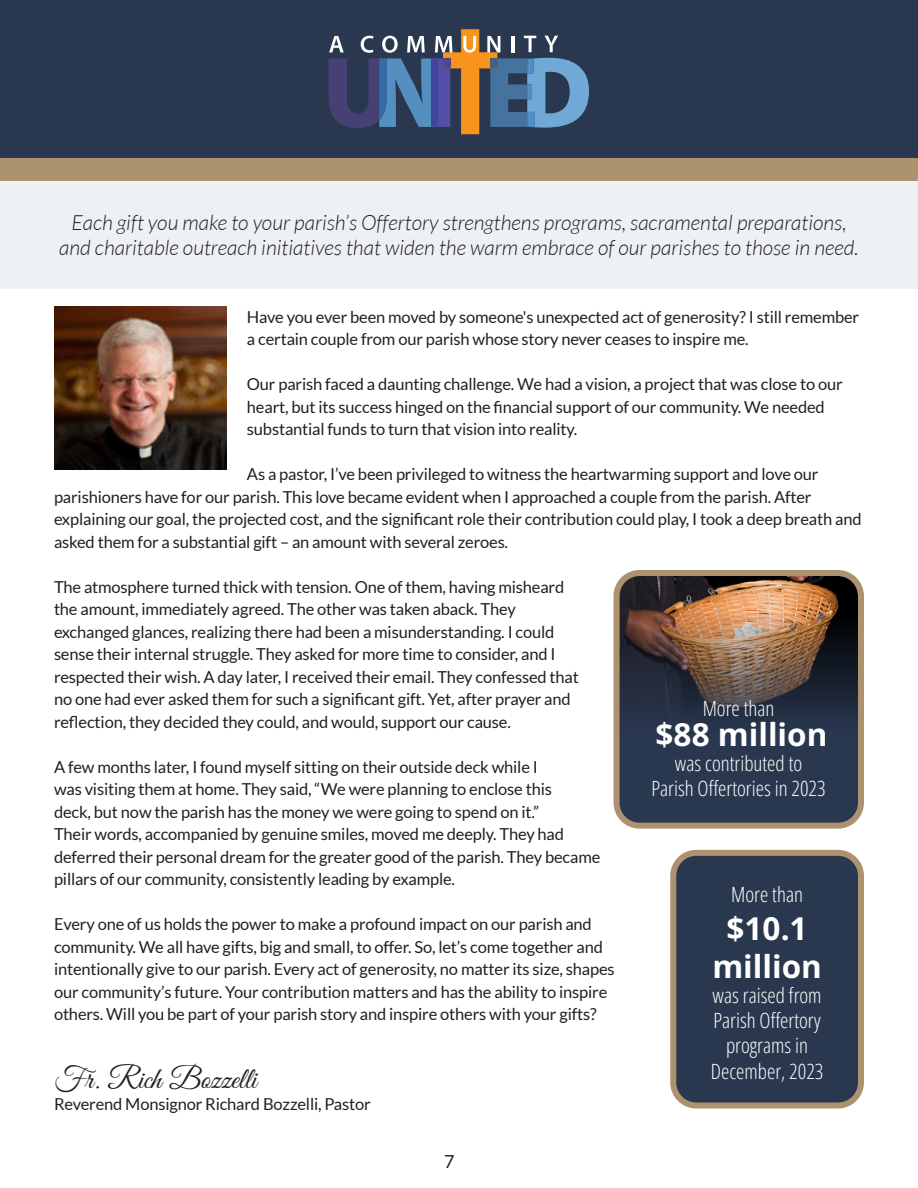
<style>
.page{position:relative;width:918px;height:1188px;background:#fff}
.page>*{position:absolute;margin:0;border:0;box-sizing:border-box;transform-origin:0 0}
.t1{font:700 31.5px/37.8px "Open Sans";color:#fff;text-align:center}
.t2{font:30px "Great Vibes";color:#231f20}
.t3{font:italic 300 21px/25.2px "Lato";color:#231f20;text-align:center}
.t4{font:300 21px/25.2px "Open Sans Condensed";color:#fff;text-align:center}
.t5{font:18px "Lato";color:#231f20}
.t6{font:16.5px/22.5px "Lato";letter-spacing:-.01em;color:#231f20}
</style>
<div class="page">
<div style="left:0;top:170px;width:918px;height:119px;background:#eef1f4"></div>
<div style="left:0;top:0;width:918px;height:162px;background:#29374f"></div>
<img style="left:54px;top:306px;width:173px;height:163px">
<div style="left:617px;top:573px;width:244px;height:253px;background:#29374f;border-radius:23px"></div>
<img style="left:621px;top:577px;width:236px;height:139px">
<div style="left:614px;top:570px;width:250px;height:259px;border:6px solid #ac926f;border-radius:23px"></div>
<div style="left:0;top:158px;width:918px;height:23px;background:#ac926f"></div>
<svg style="left:329px;top:29px;width:260px;height:105px"></svg>
<div style="left:673px;top:853px;width:188px;height:252px;background:#29374f;border-radius:23px"></div>
<div style="left:670px;top:850px;width:194px;height:258px;border:6px solid #ac926f;border-radius:23px"></div>
<p class="t3" style="left:59px;top:211px;width:801px">Each gift you make to your parish’s Offertory strengthens programs, sacramental preparations, and charitable outreach initiatives that widen the warm embrace of our parishes to those in need.</p>
<p class="t6" style="left:247px;top:305px;width:614px">Have you ever been moved by someone's unexpected act of generosity? I still remember a certain couple from our parish whose story never ceases to inspire me.</p>
<p class="t6" style="left:247px;top:373px;width:597px">Our parish faced a daunting challenge. We had a vision, a project that was close to our heart, but its success hinged on the financial support of our community. We needed substantial funds to turn that vision into reality.</p>
<p class="t6" style="left:54px;top:463px;width:809px;text-indent:193px">As a pastor, I’ve been privileged to witness the heartwarming support and love our parishioners have for our parish. This love became evident when I approached a couple from the parish. After explaining our goal, the projected cost, and the significant role their contribution could play, I took a deep breath and asked them for a substantial gift – an amount with several zeroes.</p>
<p class="t6" style="left:54px;top:575px;width:526px">The atmosphere turned thick with tension. One of them, having misheard the amount, immediately agreed. The other was taken aback. They exchanged glances, realizing there had been a misunderstanding. I could sense their internal struggle. They asked for more time to consider, and I respected their wish. A day later, I received their email. They confessed that no one had ever asked them for such a significant gift. Yet, after prayer and reflection, they decided they could, and would, support our cause.</p>
<p class="t6" style="left:54px;top:755px;width:548px">A few months later, I found myself sitting on their outside deck while I<br>was visiting them at home. They said, “We were planning to enclose this<br>deck, but now the parish has the money we were going to spend on it.”<br>Their words, accompanied by genuine smiles, moved me deeply. They had deferred their personal dream for the greater good of the parish. They became pillars of our community, consistently leading by example.</p>
<p class="t6" style="left:54px;top:913px;width:562px">Every one of us holds the power to make a profound impact on our parish and community. We all have gifts, big and small, to offer. So, let’s come together and intentionally give to our parish. Every act of generosity, no matter its size, shapes our community’s future. Your contribution matters and has the ability to inspire others. Will you be part of your parish story and inspire others with your gifts?</p>
<p class="t4" style="left:703px;top:698px;width:73px">More than</p>
<h1 class="t1" style="left:656px;top:719px;width:173px">$88 million</h1>
<p class="t4" style="left:651px;top:753px;width:176px">was contributed to<br>Parish Offertories in 2023</p>
<p class="t4" style="left:731px;top:884px;width:73px">More than</p>
<h1 class="t1" style="left:712px;top:913px;width:111px">$10.1 million</h1>
<p class="t4" style="left:711px;top:985px;width:114px">was raised from<br>Parish Offertory programs in<br>December, 2023</p>
<h2 class="t2" style="left:54px;top:1064px;width:204px">Fr. Rich Bozzelli</h2>
<p class="t6" style="left:54px;top:1093px;width:318px">Reverend Monsignor Richard Bozzelli, Pastor</p>
<p class="t5" style="left:444px;top:1151px;width:12px">7</p>
</div>
